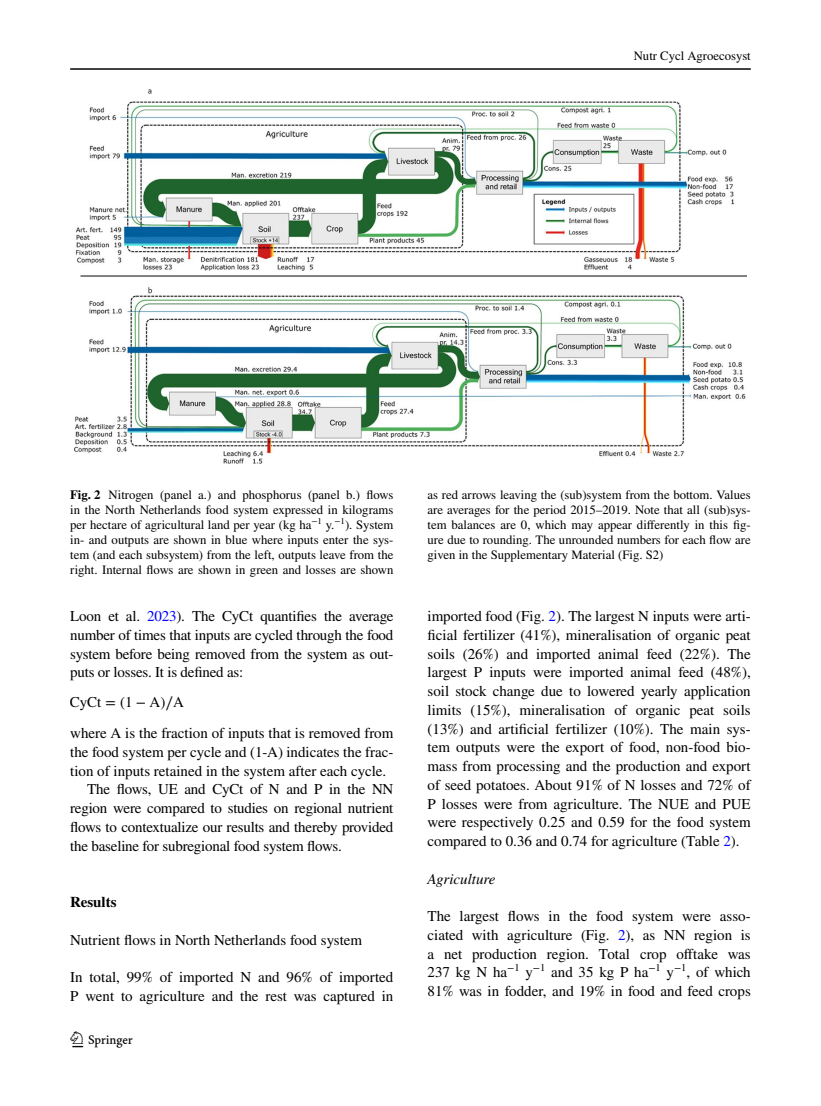
<style>
.page{position:relative;width:821px;height:1106px;background:#fff}
.page>*{position:absolute;margin:0;border:0;box-sizing:border-box;transform-origin:0 0}
.t1{font:22.5px "Springnew Regular 2";color:#000}
.t2{font:15px/18.8px "STIX";color:#000;text-align:justify}
.t3{font:15px "STIX General Regular 2";color:#000}
.t4{font:italic 15px "STIX";color:#000}
.t5{font:700 15px "STIX";color:#000}
.t6{font:12.75px/15px "STIX";color:#000;text-align:justify}
.s1{font-weight:700}
.s2{color:#00f}
.s3{font-family:"STIX Math Regular 2"}
</style>
<div class="page">
<hr style="left:70px;top:68px;width:680px;height:2px;background:#000">
<img style="left:74px;top:89px;width:672px;height:374px">
<p class="t6" style="left:634px;top:49px;width:118px">Nutr Cycl Agroecosyst</p>
<p class="t6" style="left:70px;top:487px;width:325px"><span class="s1">Fig. 2</span> Nitrogen (panel a.) and phosphorus (panel b.) flows in the North Netherlands food system expressed in kilograms per hectare of agricultural land per year (kg ha<sup>−1</sup> y.<sup>−1</sup>). System in- and outputs are shown in blue where inputs enter the sys&shy;tem (and each subsystem) from the left, outputs leave from the right. Internal flows are shown in green and losses are shown</p>
<p class="t6" style="left:427px;top:487px;width:325px">as red arrows leaving the (sub)system from the bottom. Values are averages for the period 2015–2019. Note that all (sub)sys&shy;tem balances are 0, which may appear differently in this fig&shy;ure due to rounding. The unrounded numbers for each flow are given in the Supplementary Material (Fig. S2)</p>
<p class="t2" style="left:70px;top:607px;width:325px">Loon et al. <span class="s2">2023</span>). The CyCt quantifies the average number of times that inputs are cycled through the food system before being removed from the system as out&shy;puts or losses. It is defined as:</p>
<p class="t3" style="left:70px;top:696px;width:116px">CyCt <span class="s3">= (</span>1 <span class="s3">−</span> A<span class="s3">)∕</span>A</p>
<p class="t2" style="left:70px;top:724px;width:325px">where A is the fraction of inputs that is removed from</p>
<p class="t2" style="left:70px;top:743px;width:325px">the food system per cycle and (1-A) indicates the frac-</p>
<p class="t2" style="left:70px;top:762px;width:318px">tion of inputs retained in the system after each cycle.</p>
<p class="t2" style="left:87px;top:781px;width:308px">The flows, UE and CyCt of N and P in the NN</p>
<p class="t2" style="left:70px;top:799px;width:325px">region were compared to studies on regional nutrient</p>
<p class="t2" style="left:70px;top:818px;width:325px">flows to contextualize our results and thereby provided</p>
<p class="t2" style="left:70px;top:837px;width:273px">the baseline for subregional food system flows.</p>
<p class="t5" style="left:70px;top:893px;width:48px">Results</p>
<p class="t2" style="left:70px;top:931px;width:293px">Nutrient flows in North Netherlands food system</p>
<p class="t2" style="left:70px;top:968px;width:325px">In total, 99% of imported N and 96% of imported<br>P went to agriculture and the rest was captured in</p>
<h1 class="t1" style="left:72px;top:1031px;width:62px">1 3</h1>
<p class="t2" style="left:427px;top:607px;width:325px">imported food (Fig. <span class="s2">2</span>). The largest N inputs were arti&shy;ficial fertilizer (41%), mineralisation of organic peat soils (26%) and imported animal feed (22%). The largest P inputs were imported animal feed (48%), soil stock change due to lowered yearly application limits (15%), mineralisation of organic peat soils (13%) and artificial fertilizer (10%). The main sys&shy;tem outputs were the export of food, non-food bio&shy;mass from processing and the production and export of seed potatoes. About 91% of N losses and 72% of P losses were from agriculture. The NUE and PUE were respectively 0.25 and 0.59 for the food system compared to 0.36 and 0.74 for agriculture (Table <span class="s2">2</span>).</p>
<p class="t4" style="left:427px;top:868px;width:70px">Agriculture</p>
<p class="t2" style="left:427px;top:907px;width:325px">The largest flows in the food system were asso&shy;ciated with agriculture (Fig. <span class="s2">2</span>), as NN region is a net production region. Total crop offtake was 237 kg N ha<sup>−1</sup> y<sup>−1</sup> and 35 kg P ha<sup>−1</sup> y<sup>−1</sup>, of which 81% was in fodder, and 19% in food and feed crops</p>
</div>
